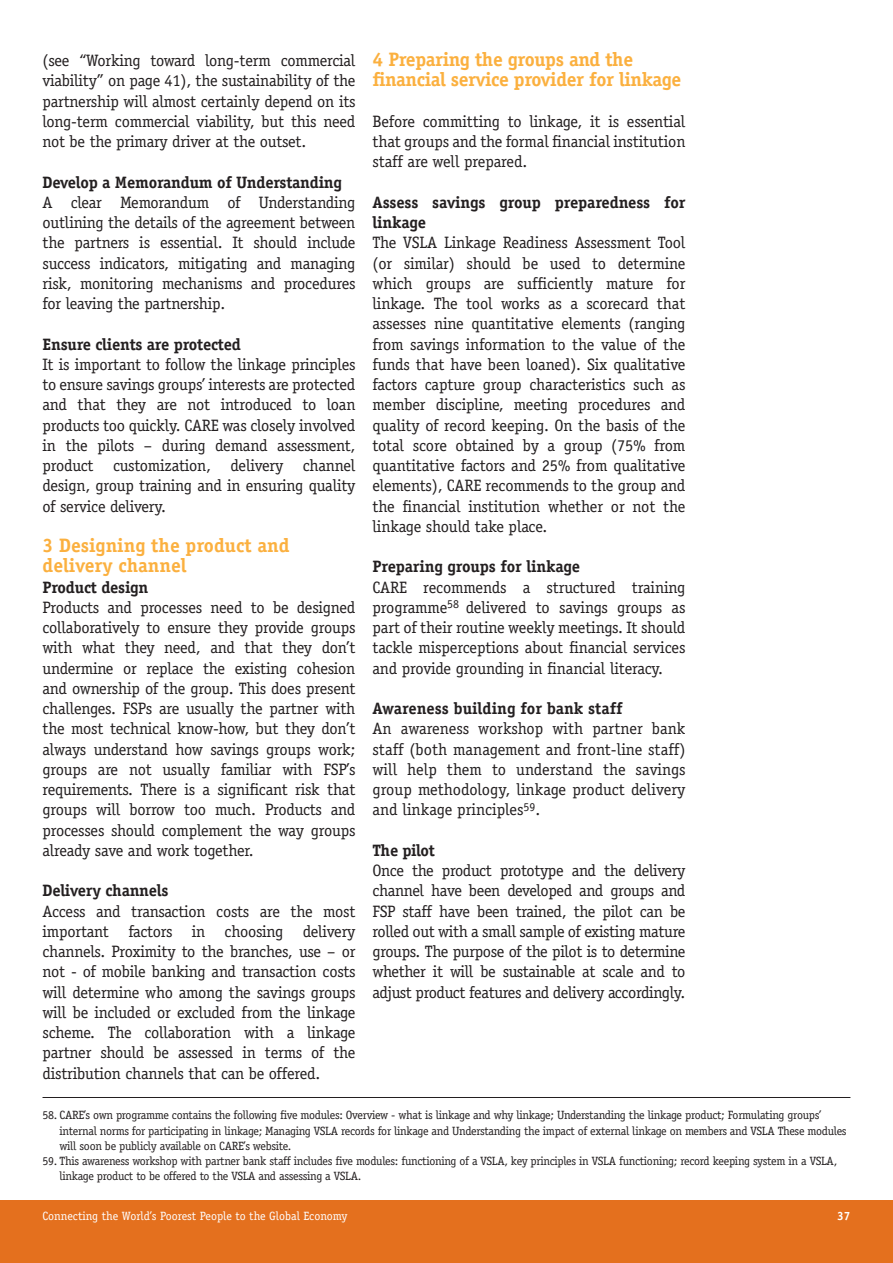
<style>
.page{position:relative;width:893px;height:1263px;background:#fff}
.page>*{position:absolute;margin:0;border:0;box-sizing:border-box;transform-origin:0 0}
.Sub_Header{font:700 19.5px/20.2px "Officina Serif";letter-spacing:-.02em;color:#fbb03f}
.Sub_Header-2{font:700 19.5px/20.2px "Officina Serif";color:#fbb03f}
.Body_Copy{font:16.5px/20.2px "Officina Serif";letter-spacing:-.015em;color:#231f20;text-align:justify}
.Body_Copy-2{font:700 16.5px/20.2px "Officina Serif";letter-spacing:-.015em;color:#231f20}
.t1{font:12px/15.3px "Officina Serif";letter-spacing:-.025em;color:#231f20}
.t2{font:12px "Officina Serif";color:#fff}
.t3{font:700 12px "Officina Serif";color:#fff}
</style>
<div class="page">
<div style="left:0;top:1200px;width:893px;height:63px;background:#e4701e"></div>
<hr style="left:43px;top:1097px;width:807px;height:1px;background:#231f20">
<p class="Body_Copy" style="left:43px;top:50px;width:314px">(see “Working toward long-term commercial viability” on page 41), the sustainability of the partnership will almost certainly depend on its long-term commercial viability, but this need not be the primary driver at the outset.</p>
<p class="Body_Copy-2" style="left:43px;top:172px;width:301px">Develop a Memorandum of Understanding</p>
<p class="Body_Copy" style="left:43px;top:192px;width:314px">A clear Memorandum of Understanding outlining the details of the agreement between the partners is essential. It should include success indicators, mitigating and managing risk, monitoring mechanisms and procedures for leaving the partnership.</p>
<p class="Body_Copy-2" style="left:43px;top:334px;width:200px">Ensure clients are protected</p>
<p class="Body_Copy" style="left:43px;top:354px;width:314px">It is important to follow the linkage principles to ensure savings groups’ interests are protected and that they are not introduced to loan products too quickly. CARE was closely involved in the pilots – during demand assessment, product customization, delivery channel design, group training and in ensuring quality of service delivery.</p>
<p class="Sub_Header-2" style="left:43px;top:535px;width:249px">3 Designing the product and delivery channel</p>
<p class="Body_Copy-2" style="left:43px;top:577px;width:107px">Product design</p>
<p class="Body_Copy" style="left:43px;top:597px;width:314px">Products and processes need to be designed collaboratively to ensure they provide groups with what they need, and that they don’t undermine or replace the existing cohesion and ownership of the group. This does present challenges. FSPs are usually the partner with the most technical know-how, but they don’t always understand how savings groups work; groups are not usually familiar with FSP’s requirements. There is a significant risk that groups will borrow too much. Products and processes should complement the way groups already save and work together.</p>
<p class="Body_Copy-2" style="left:43px;top:880px;width:127px">Delivery channels</p>
<p class="Body_Copy" style="left:43px;top:901px;width:314px">Access and transaction costs are the most important factors in choosing delivery channels. Proximity to the branches, use – or not - of mobile banking and transaction costs will determine who among the savings groups will be included or excluded from the linkage scheme. The collaboration with a linkage partner should be assessed in terms of the distribution channels that can be offered.</p>
<p class="Sub_Header" style="left:372px;top:49px;width:310px">4 Preparing the groups and the financial service provider for linkage</p>
<p class="Body_Copy" style="left:372px;top:111px;width:314px">Before committing to linkage, it is essential that groups and the formal financial institution staff are well prepared.</p>
<p class="Body_Copy-2" style="left:372px;top:192px;width:314px">Assess savings group preparedness for linkage</p>
<p class="Body_Copy" style="left:372px;top:233px;width:314px">The VSLA Linkage Readiness Assessment Tool (or similar) should be used to determine which groups are sufficiently mature for linkage. The tool works as a scorecard that assesses nine quantitative elements (ranging from savings information to the value of the funds that have been loaned). Six qualitative factors capture group characteristics such as member discipline, meeting procedures and quality of record keeping. On the basis of the total score obtained by a group (75% from quantitative factors and 25% from qualitative elements), CARE recommends to the group and the financial institution whether or not the linkage should take place.</p>
<p class="Body_Copy-2" style="left:372px;top:556px;width:209px">Preparing groups for linkage</p>
<p class="Body_Copy" style="left:372px;top:577px;width:314px">CARE recommends a structured training programme<sup>58</sup> delivered to savings groups as part of their routine weekly meetings. It should tackle misperceptions about financial services and provide grounding in financial literacy.</p>
<p class="Body_Copy-2" style="left:372px;top:698px;width:251px">Awareness building for bank staff</p>
<p class="Body_Copy" style="left:372px;top:719px;width:314px">An awareness workshop with partner bank staff (both management and front-line staff) will help them to understand the savings group methodology, linkage product delivery and linkage principles<sup>59</sup>.</p>
<p class="Body_Copy-2" style="left:372px;top:840px;width:64px">The pilot</p>
<p class="Body_Copy" style="left:372px;top:860px;width:314px">Once the product prototype and the delivery channel have been developed and groups and FSP staff have been trained, the pilot can be rolled out with a small sample of existing mature groups. The purpose of the pilot is to determine whether it will be sustainable at scale and to adjust product features and delivery accordingly.</p>
<p class="t1" style="left:60px;top:1108px;width:789px;text-indent:-17px">58. CARE’s own programme contains the following five modules: Overview - what is linkage and why linkage; Understanding the linkage product; Formulating groups’ internal norms for participating in linkage; Managing VSLA records for linkage and Understanding the impact of external linkage on members and VSLA These modules will soon be publicly available on CARE’s website.</p>
<p class="t1" style="left:60px;top:1153px;width:779px;text-indent:-17px">59. This awareness workshop with partner bank staff includes five modules: functioning of a VSLA, key principles in VSLA functioning; record keeping system in a VSLA, linkage product to be offered to the VSLA and assessing a VSLA.</p>
<p class="t2" style="left:43px;top:1209px;width:307px">Connecting the World’s Poorest People to the Global Economy</p>
<p class="t3" style="left:837px;top:1209px;width:15px">37</p>
</div>
